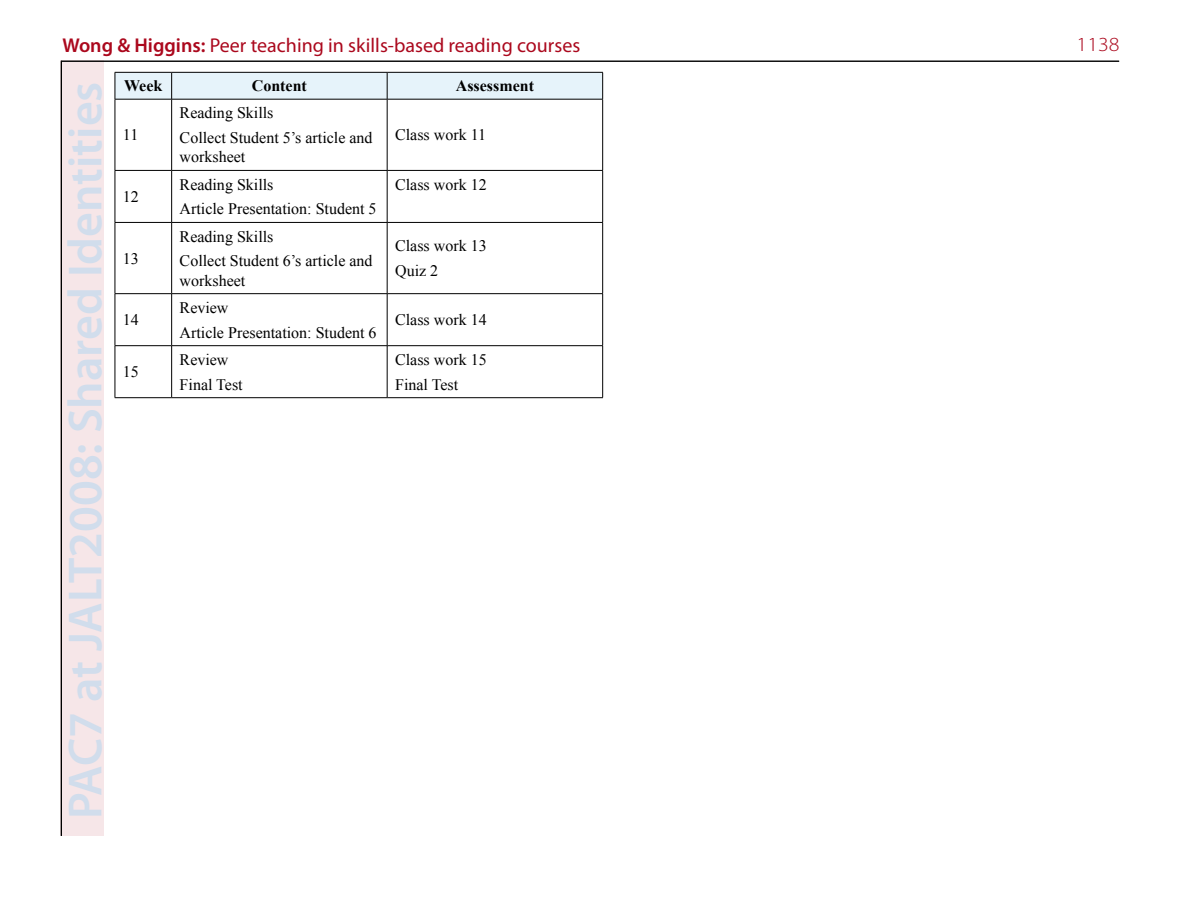
<style>
.page{position:relative;width:1191px;height:908px;background:#fff}
.page>*{position:absolute;margin:0;border:0;box-sizing:border-box;transform-origin:0 0}
.t1{font:600 48px "Myriad Pro";color:#d1ddec}
.t2{font:20px "Myriad Pro";color:#ab081d}
.t3{font:300 20px "Myriad Pro";color:#ab081d;scale:1.1 1}
.t4{font:16px/24.8px "Times New Roman";color:#000}
.t5{font:700 16px "Times New Roman";color:#000}
.s1{font-weight:600}
</style>
<div class="page">
<div style="left:60px;top:61px;width:44px;height:774px;background:#f6e6e8"></div>
<hr style="left:61px;top:61px;width:1px;height:774px;background:#000">
<hr style="left:61px;top:61px;width:1058px;height:1px;background:#000">
<hr style="left:115px;top:99px;width:57px;height:1px;background:#000">
<hr style="left:172px;top:99px;width:215px;height:1px;background:#000">
<svg style="left:115px;top:72px;width:488px;height:27px;background:#ddeaf1"></svg>
<hr style="left:387px;top:72px;width:216px;height:1px;background:#000">
<hr style="left:387px;top:99px;width:216px;height:1px;background:#000">
<hr style="left:115px;top:99px;width:1px;height:71px;background:#000">
<hr style="left:171px;top:99px;width:1px;height:71px;background:#000">
<hr style="left:387px;top:99px;width:1px;height:71px;background:#000">
<hr style="left:602px;top:99px;width:1px;height:71px;background:#000">
<hr style="left:115px;top:170px;width:1px;height:52px;background:#000">
<hr style="left:115px;top:170px;width:57px;height:1px;background:#000">
<hr style="left:171px;top:170px;width:1px;height:52px;background:#000">
<hr style="left:172px;top:170px;width:215px;height:1px;background:#000">
<hr style="left:387px;top:170px;width:1px;height:52px;background:#000">
<hr style="left:602px;top:170px;width:1px;height:52px;background:#000">
<hr style="left:387px;top:170px;width:216px;height:1px;background:#000">
<hr style="left:115px;top:222px;width:1px;height:71px;background:#000">
<hr style="left:115px;top:222px;width:57px;height:1px;background:#000">
<hr style="left:171px;top:222px;width:1px;height:71px;background:#000">
<hr style="left:172px;top:222px;width:215px;height:1px;background:#000">
<hr style="left:387px;top:222px;width:1px;height:71px;background:#000">
<hr style="left:602px;top:222px;width:1px;height:71px;background:#000">
<hr style="left:387px;top:222px;width:216px;height:1px;background:#000">
<hr style="left:115px;top:294px;width:1px;height:51px;background:#000">
<hr style="left:115px;top:293px;width:57px;height:1px;background:#000">
<hr style="left:171px;top:294px;width:1px;height:51px;background:#000">
<hr style="left:172px;top:293px;width:215px;height:1px;background:#000">
<hr style="left:387px;top:294px;width:1px;height:51px;background:#000">
<hr style="left:602px;top:294px;width:1px;height:51px;background:#000">
<hr style="left:387px;top:293px;width:216px;height:1px;background:#000">
<hr style="left:115px;top:346px;width:1px;height:51px;background:#000">
<hr style="left:115px;top:345px;width:57px;height:1px;background:#000">
<hr style="left:115px;top:397px;width:57px;height:1px;background:#000">
<hr style="left:171px;top:346px;width:1px;height:51px;background:#000">
<hr style="left:172px;top:345px;width:215px;height:1px;background:#000">
<hr style="left:172px;top:397px;width:215px;height:1px;background:#000">
<hr style="left:387px;top:346px;width:1px;height:51px;background:#000">
<hr style="left:602px;top:346px;width:1px;height:51px;background:#000">
<hr style="left:387px;top:345px;width:216px;height:1px;background:#000">
<hr style="left:387px;top:397px;width:216px;height:1px;background:#000">
<p class="t2" style="left:62px;top:33px;width:519px"><span class="s1">Wong &amp; Higgins:</span> Peer teaching in skills-based reading courses</p>
<p class="t3" style="left:1076px;top:32px;width:41px">1138</p>
<h1 class="t1" style="left:55px;top:818px;width:738px;rotate:-90deg">PAC7 at JALT2008: Shared Identities</h1>
<p class="t5" style="left:124px;top:76px;width:40px">Week</p>
<p class="t5" style="left:252px;top:76px;width:57px">Content</p>
<p class="t5" style="left:456px;top:76px;width:80px">Assessment</p>
<p class="t4" style="left:180px;top:100px;width:194px">Reading Skills<br>Collect Student 5’s article and</p>
<p class="t4" style="left:180px;top:144px;width:67px">worksheet</p>
<p class="t4" style="left:395px;top:122px;width:92px">Class work 11</p>
<p class="t4" style="left:123px;top:122px;width:17px">11</p>
<p class="t4" style="left:180px;top:171px;width:198px">Reading Skills<br>Article Presentation: Student 5</p>
<p class="t4" style="left:395px;top:171px;width:93px">Class work 12</p>
<p class="t4" style="left:123px;top:184px;width:17px">12</p>
<p class="t4" style="left:180px;top:223px;width:194px">Reading Skills<br>Collect Student 6’s article and</p>
<p class="t4" style="left:180px;top:267px;width:67px">worksheet</p>
<p class="t4" style="left:395px;top:233px;width:93px">Class work 13<br>Quiz 2</p>
<p class="t4" style="left:123px;top:245px;width:17px">13</p>
<p class="t4" style="left:180px;top:294px;width:198px">Review<br>Article Presentation: Student 6</p>
<p class="t4" style="left:395px;top:307px;width:93px">Class work 14</p>
<p class="t4" style="left:123px;top:307px;width:17px">14</p>
<p class="t4" style="left:180px;top:346px;width:65px">Review<br>Final Test</p>
<p class="t4" style="left:395px;top:346px;width:93px">Class work 15<br>Final Test</p>
<p class="t4" style="left:123px;top:359px;width:17px">15</p>
</div>
